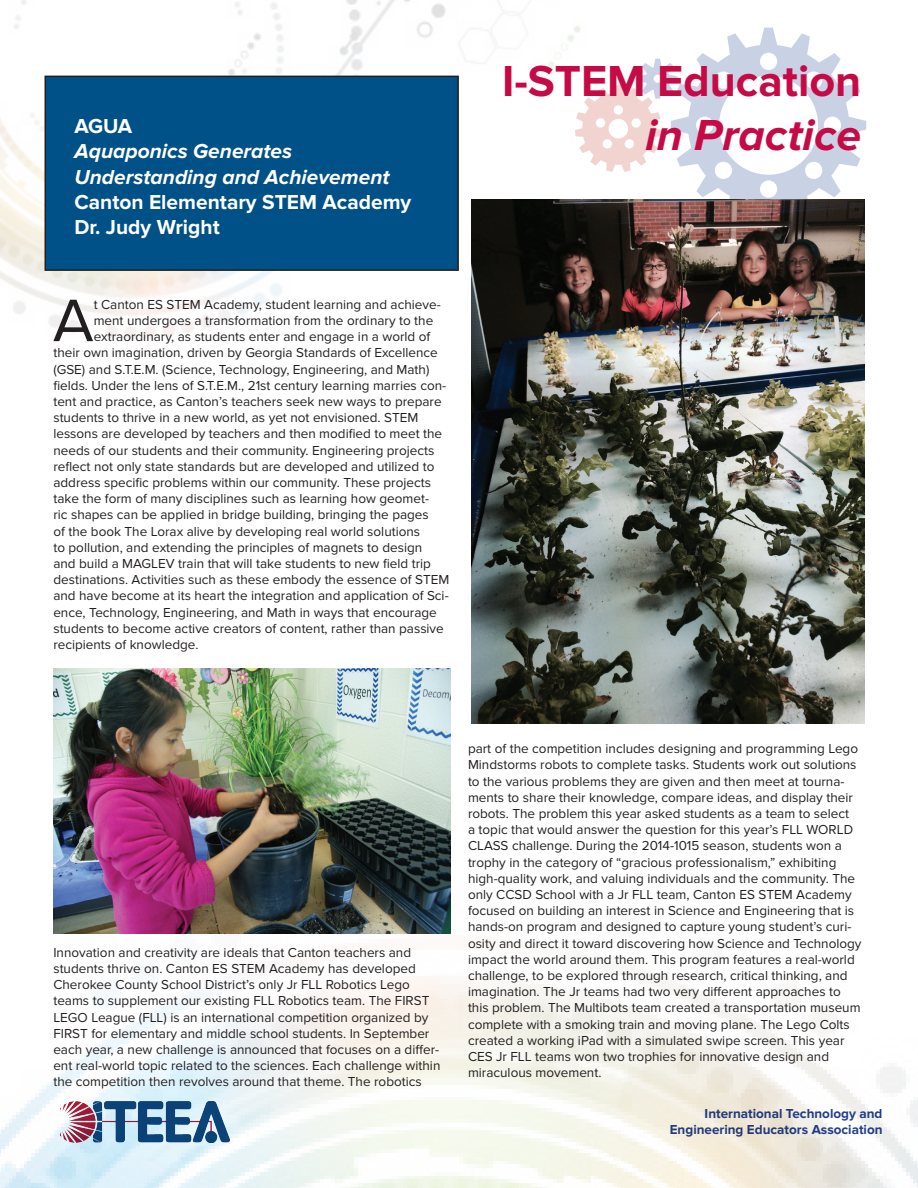
<style>
.page{position:relative;width:918px;height:1188px;background:#fff}
.page>*{position:absolute;margin:0;border:0;box-sizing:border-box;transform-origin:0 0}
.t1{font:62.1px "Proxima Nova";color:#231f20}
.t2{font:700 45px "Proxima Nova";color:#c60a45}
.t3{font:italic 700 45px "Proxima Nova";color:#c60a45}
.t4{font:italic 700 21px/25.2px "Proxima Nova";color:#fff}
.t5{font:700 21px/25.2px "Proxima Nova";color:#fff}
.t6{font:13.5px/16.2px "Proxima Nova";color:#231f20}
.t7{font:700 13.5px/16.2px "Proxima Nova";color:#253f8e;text-align:right}
</style>
<div class="page">
<svg style="left:691px;top:28px;width:175px;height:195px"></svg>
<img style="left:0;top:0;width:691px;height:339px">
<img style="left:0;top:879px;width:918px;height:309px">
<div style="left:45px;top:76px;width:413px;height:194px;background:#005187"></div>
<div style="left:45px;top:76px;width:414px;height:195px;border:2px solid #231f20"></div>
<img style="left:53px;top:669px;width:397px;height:265px">
<img style="left:471px;top:199px;width:393px;height:525px">
<h3 class="t5" style="left:74px;top:114px;width:59px">AGUA</h3>
<h3 class="t4" style="left:74px;top:139px;width:317px">Aquaponics Generates<br>Understanding and Achievement</h3>
<h3 class="t5" style="left:74px;top:190px;width:338px">Canton Elementary STEM Academy<br>Dr. Judy Wright</h3>
<h1 class="t1" style="left:53px;top:285px;width:42px">A</h1>
<p class="t6" style="left:94px;top:296px;width:349px">t Canton ES STEM Academy, student learning and achieve-</p>
<p class="t6" style="left:94px;top:313px;width:341px">ment undergoes a transformation from the ordinary to the</p>
<p class="t6" style="left:94px;top:329px;width:338px">extraordinary, as students enter and engage in a world of</p>
<p class="t6" style="left:53px;top:345px;width:386px">their own imagination, driven by Georgia Standards of Excellence</p>
<p class="t6" style="left:53px;top:361px;width:377px">(GSE) and S.T.E.M. (Science, Technology, Engineering, and Math)</p>
<p class="t6" style="left:53px;top:377px;width:394px">fields. Under the lens of S.T.E.M., 21st century learning marries con-</p>
<p class="t6" style="left:53px;top:394px;width:390px">tent and practice, as Canton’s teachers seek new ways to prepare</p>
<p class="t6" style="left:53px;top:410px;width:366px">students to thrive in a new world, as yet not envisioned. STEM</p>
<p class="t6" style="left:53px;top:426px;width:390px">lessons are developed by teachers and then modified to meet the</p>
<p class="t6" style="left:53px;top:442px;width:383px">needs of our students and their community. Engineering projects</p>
<p class="t6" style="left:53px;top:458px;width:383px">reflect not only state standards but are developed and utilized to</p>
<p class="t6" style="left:53px;top:475px;width:379px">address specific problems within our community. These projects</p>
<p class="t6" style="left:53px;top:491px;width:377px">take the form of many disciplines such as learning how geomet-</p>
<p class="t6" style="left:53px;top:507px;width:377px">ric shapes can be applied in bridge building, bringing the pages</p>
<p class="t6" style="left:53px;top:523px;width:368px">of the book The Lorax alive by developing real world solutions</p>
<p class="t6" style="left:53px;top:539px;width:370px">to pollution, and extending the principles of magnets to design</p>
<p class="t6" style="left:53px;top:556px;width:379px">and build a MAGLEV train that will take students to new field trip</p>
<p class="t6" style="left:53px;top:572px;width:397px">destinations. Activities such as these embody the essence of STEM</p>
<p class="t6" style="left:53px;top:588px;width:397px">and have become at its heart the integration and application of Sci-</p>
<p class="t6" style="left:53px;top:604px;width:385px">ence, Technology, Engineering, and Math in ways that encourage</p>
<p class="t6" style="left:53px;top:620px;width:392px">students to become active creators of content, rather than passive</p>
<p class="t6" style="left:53px;top:637px;width:147px">recipients of knowledge.</p>
<h2 class="t2" style="left:502px;top:55px;width:361px">I-STEM Education</h2>
<h2 class="t3" style="left:645px;top:109px;width:218px">in Practice</h2>
<p class="t6" style="left:53px;top:944px;width:389px">Innovation and creativity are ideals that Canton teachers and students thrive on. Canton ES STEM Academy has developed Cherokee County School District’s only Jr FLL Robotics Lego teams to supplement our existing FLL Robotics team. The FIRST LEGO League (FLL) is an international competition organized by FIRST for elementary and middle school students. In September each year, a new challenge is announced that focuses on a differ&shy;ent real-world topic related to the sciences. Each challenge within the competition then revolves around that theme. The robotics</p>
<p class="t6" style="left:468px;top:741px;width:395px">part of the competition includes designing and programming Lego Mindstorms robots to complete tasks. Students work out solutions to the various problems they are given and then meet at tourna&shy;ments to share their knowledge, compare ideas, and display their robots. The problem this year asked students as a team to select<br>a topic that would answer the question for this year’s FLL WORLD CLASS challenge. During the 2014-1015 season, students won a trophy in the category of “gracious professionalism,” exhibiting high-quality work, and valuing individuals and the community. The only CCSD School with a Jr FLL team, Canton ES STEM Academy focused on building an interest in Science and Engineering that is hands-on program and designed to capture young student’s curi&shy;osity and direct it toward discovering how Science and Technology impact the world around them. This program features a real-world challenge, to be explored through research, critical thinking, and imagination. The Jr teams had two very different approaches to this problem. The Multibots team created a transportation museum complete with a smoking train and moving plane. The Lego Colts created a working iPad with a simulated swipe screen. This year CES Jr FLL teams won two trophies for innovative design and miraculous movement.</p>
<p class="t7" style="left:670px;top:1105px;width:214px">International Technology and<br>Engineering Educators Association</p>
</div>
